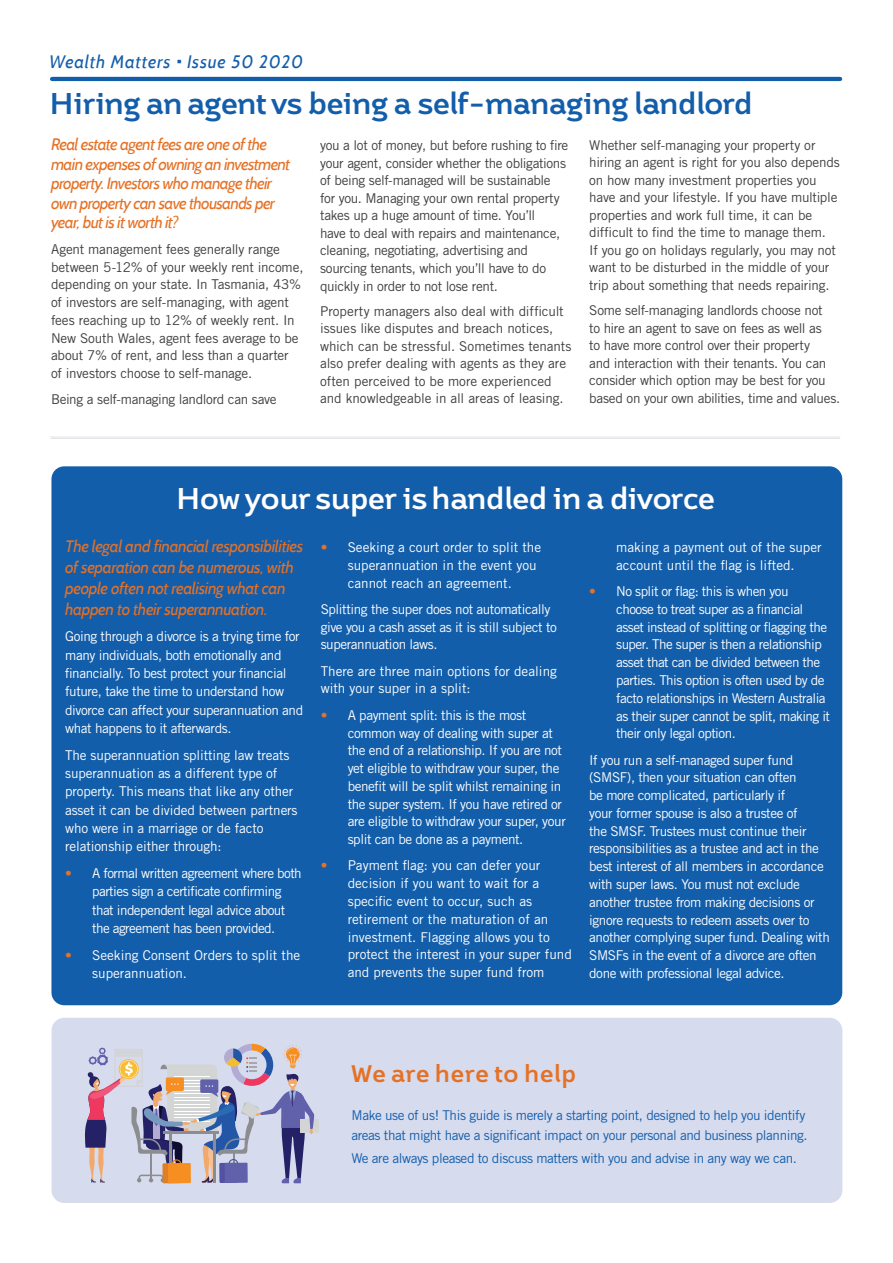
<style>
.page{position:relative;width:893px;height:1263px;background:#fff}
.page>*{position:absolute;margin:0;border:0;box-sizing:border-box;transform-origin:0 0}
.Title_-_Article{font:700 30px "Brisko Sans";letter-spacing:-.035em;color:#135eab}
.Title_-_Article-2{font:700 30px "Brisko Sans";letter-spacing:-.01em;color:#fff}
.Body_Text{font:700 24px "Brisko Sans";letter-spacing:.02em;color:#e57125}
.t1{font:italic 18px "Cabin";letter-spacing:.045em;color:#135eab}
.Body_Text-2{font:italic 16.5px/19.5px "Cabin";letter-spacing:-.04em;color:#e57125}
.Body_Text-3{font:italic 16.5px/21px "Cabin";letter-spacing:-.02em;color:#e57125}
.Body_Text-4{font:13.5px/17.9px "Trade Gothic LT Std";letter-spacing:-.03em;color:#fff}
.Body_Text-5{font:13.5px/17.5px "Trade Gothic LT Std";letter-spacing:-.02em;color:#3e3e3f}
.Body_Text-6{font:13.5px/17.7px "Trade Gothic LT Std";color:#fff}
.Body_Text-7{font:13.5px/19.5px "Trade Gothic LT Std";letter-spacing:-.03em;color:#135eab}
.Body_Text-8{font:13.5px/18.3px "Trade Gothic LT Std";letter-spacing:-.01em;color:#fff}
.s1{color:#e57125}
</style>
<div class="page">
<div style="left:51px;top:466px;width:791px;height:539px;background:#135eab;border-radius:13px"></div>
<hr style="left:52px;top:77px;width:788px;height:4px;background:#135eab">
<hr style="left:51px;top:438px;width:789px;height:1px;background:#e0e3e7">
<hr style="left:51px;top:437px;width:789px;height:1px;background:#e0e3e7">
<div style="left:52px;top:1018px;width:790px;height:185px;background:#d6dbee;border-radius:13px"></div>
<div style="left:300px;top:1119px;width:19px;height:13px;background:#d3d4d4"></div>
<svg style="left:85px;top:1044px;width:229px;height:139px"></svg>
<p class="t1" style="left:49px;top:51px;width:255px">Wealth Matters Issue 50 2020</p>
<p class="Title_-_Article" style="left:50px;top:84px;width:704px">Hiring an agent vs being a self-managing landlord</p>
<p class="Body_Text-2" style="left:51px;top:135px;width:241px">Real estate agent fees are one of the main expenses of owning an investment property. Investors who manage their own property can save thousands per year, but is it worth it?</p>
<p class="Body_Text-5" style="left:51px;top:240px;width:254px">Agent management fees generally range between 5-12% of your weekly rent income, depending on your state. In Tasmania, 43% of investors are self-managing, with agent fees reaching up to 12% of weekly rent. In New South Wales, agent fees average to be about 7% of rent, and less than a quarter<br>of investors choose to self-manage.</p>
<p class="Body_Text-5" style="left:51px;top:390px;width:227px">Being a self-managing landlord can save</p>
<p class="Body_Text-5" style="left:320px;top:136px;width:250px">you a lot of money, but before rushing to fire your agent, consider whether the obligations of being self-managed will be sustainable for you. Managing your own rental property takes up a huge amount of time. You’ll<br>have to deal with repairs and maintenance, cleaning, negotiating, advertising and sourcing tenants, which you’ll have to do quickly in order to not lose rent.</p>
<p class="Body_Text-5" style="left:320px;top:302px;width:253px">Property managers also deal with difficult issues like disputes and breach notices, which can be stressful. Sometimes tenants also prefer dealing with agents as they are often perceived to be more experienced and knowledgeable in all areas of leasing.</p>
<p class="Body_Text-5" style="left:589px;top:136px;width:252px">Whether self-managing your property or hiring an agent is right for you also depends on how many investment properties you have and your lifestyle. If you have multiple properties and work full time, it can be difficult to find the time to manage them.<br>If you go on holidays regularly, you may not want to be disturbed in the middle of your trip about something that needs repairing.</p>
<p class="Body_Text-5" style="left:589px;top:301px;width:252px">Some self-managing landlords choose not<br>to hire an agent to save on fees as well as<br>to have more control over their property<br>and interaction with their tenants. You can consider which option may be best for you based on your own abilities, time and values.</p>
<p class="Title_-_Article-2" style="left:176px;top:480px;width:539px">How your super is handled in a divorce</p>
<p class="Body_Text-3" style="left:65px;top:535px;width:240px">The legal and financial responsibilities of separation can be numerous, with people often not realising what can happen to their superannuation.</p>
<p class="Body_Text-4" style="left:65px;top:627px;width:240px;line-height:18.3px">Going through a divorce is a trying time for many individuals, both emotionally and financially. To best protect your financial future, take the time to understand how divorce can affect your superannuation and what happens to it afterwards.</p>
<p class="Body_Text-8" style="left:65px;top:746px;width:234px">The superannuation splitting law treats superannuation as a different type of property. This means that like any other asset it can be divided between partners who were in a marriage or de facto relationship either through:</p>
<p class="Body_Text-4" style="left:92px;top:864px;width:211px;line-height:18.3px;text-indent:-27px"><span class="s1">•</span> A formal written agreement where both parties sign a certificate confirming that independent legal advice about the agreement has been provided.</p>
<p class="Body_Text-6" style="left:92px;top:946px;width:210px;line-height:18.3px;text-indent:-27px"><span class="s1">•</span> Seeking Consent Orders to split the superannuation.</p>
<p class="Body_Text-6" style="left:348px;top:538px;width:195px;text-indent:-27px"><span class="s1">•</span> Seeking a court order to split the superannuation in the event you cannot reach an agreement.</p>
<p class="Body_Text-4" style="left:321px;top:600px;width:238px">Splitting the super does not automatically give you a cash asset as it is still subject to superannuation laws.</p>
<p class="Body_Text-6" style="left:321px;top:662px;width:238px">There are three main options for dealing with your super in a split:</p>
<p class="Body_Text-4" style="left:348px;top:706px;width:220px;text-indent:-27px"><span class="s1">•</span> A payment split: this is the most common way of dealing with super at the end of a relationship. If you are not yet eligible to withdraw your super, the benefit will be split whilst remaining in the super system. If you have retired or are eligible to withdraw your super, your split can be done as a payment.</p>
<p class="Body_Text-6" style="left:348px;top:857px;width:226px;text-indent:-27px"><span class="s1">•</span> Payment flag: you can defer your decision if you want to wait for a specific event to occur, such as retirement or the maturation of an investment. Flagging allows you to protect the interest in your super fund and prevents the super fund from</p>
<p class="Body_Text-6" style="left:616px;top:538px;width:207px">making a payment out of the super account until the flag is lifted.</p>
<p class="Body_Text-4" style="left:616px;top:582px;width:215px;text-indent:-27px"><span class="s1">•</span> No split or flag: this is when you<br>choose to treat super as a financial asset instead of splitting or flagging the super. The super is then a relationship asset that can be divided between the parties. This option is often used by de facto relationships in Western Australia as their super cannot be split, making it their only legal option.</p>
<p class="Body_Text-4" style="left:589px;top:751px;width:242px">If you run a self-managed super fund (SMSF), then your situation can often<br>be more complicated, particularly if<br>your former spouse is also a trustee of<br>the SMSF. Trustees must continue their responsibilities as a trustee and act in the best interest of all members in accordance with super laws. You must not exclude another trustee from making decisions or ignore requests to redeem assets over to another complying super fund. Dealing with SMSFs in the event of a divorce are often done with professional legal advice.</p>
<p class="Body_Text" style="left:351px;top:1058px;width:226px">We are here to help</p>
<p class="Body_Text-7" style="left:351px;top:1105px;width:458px">Make use of us! This guide is merely a starting point, designed to help you identify areas that might have a significant impact on your personal and business planning.</p>
<p class="Body_Text-7" style="left:351px;top:1149px;width:447px">We are always pleased to discuss matters with you and advise in any way we can.</p>
</div>
